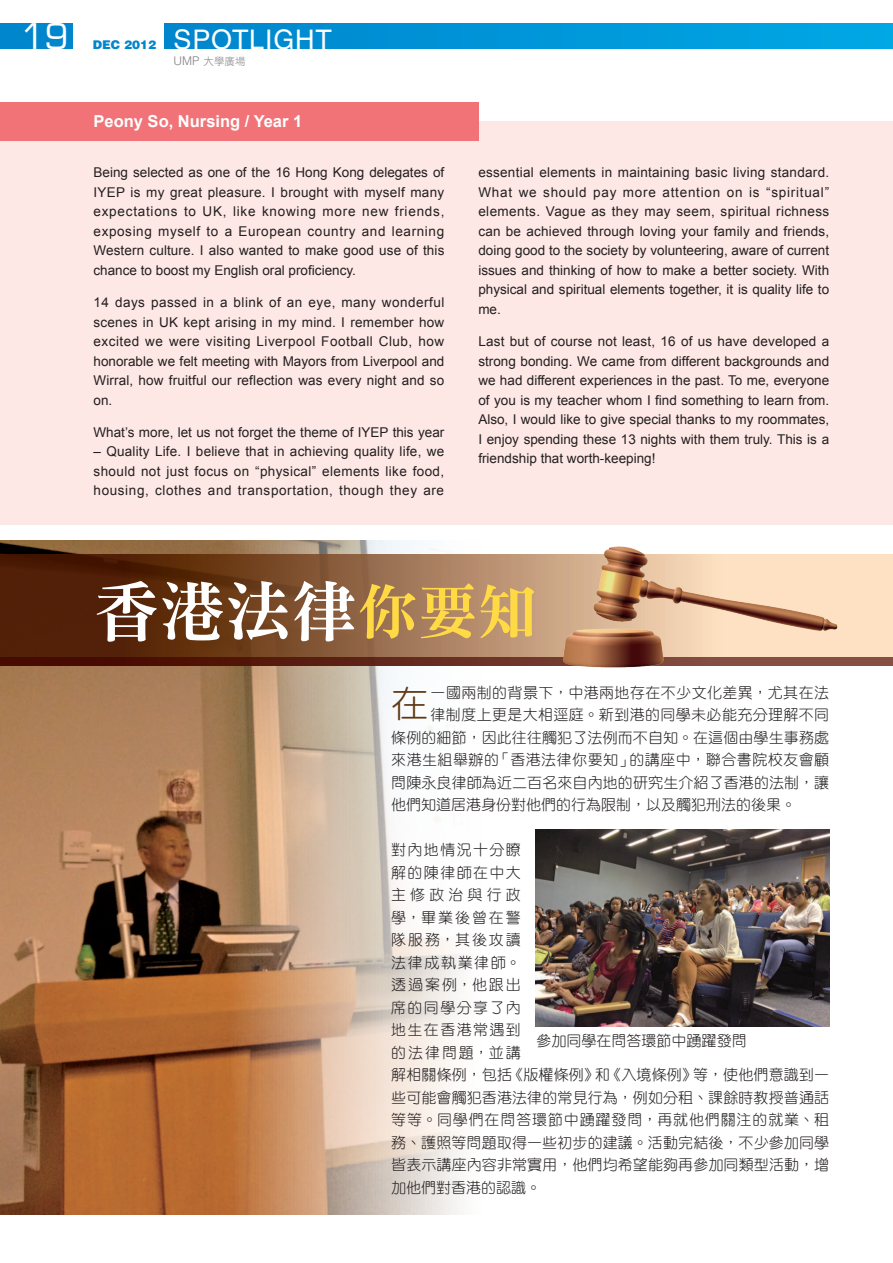
<style>
.page{position:relative;width:893px;height:1263px;background:#fff}
.page>*{position:absolute;margin:0;border:0;box-sizing:border-box;transform-origin:0 0}
.body_chi{font:66px "DF Ming HK W9";color:#fff}
.body_chi-2{font:37.5px "DF Yuan HK W3";color:#603711}
.t1{font:34.5px "Eurostile";color:#fff}
.t2{font:27px "Helvetica LT Std";letter-spacing:.03em;color:#fff}
.body_head_eng{font:700 16.5px "Arial";color:#fff}
.body_chi-3{font:15px/22.5px "DF Yuan HK W3";letter-spacing:.01em;color:#231f20}
.body_chi-4{font:15px "DF Yuan HK W3";letter-spacing:.03em;color:#231f20}
.body_eng{font:13.5px/19.5px "Arial";color:#231f20;text-align:justify}
.t3{font:900 12px "Helvetica LT Std";color:#0086cc}
.t4{font:10.5px "DF Hei HK W3";color:#808285}
.s1{font-family:"Helvetica LT Std";font-weight:300;font-size:12px}
.s2{font-size:60px;color:#ffda44}
</style>
<div class="page">
<div style="left:165px;top:23px;width:728px;height:26px;background:linear-gradient(to right,#0085cd,#00a7e4)"></div>
<div style="left:0;top:23px;width:72px;height:26px;background:#0086cc"></div>
<img style="left:0;top:540px;width:887px;height:674px">
<div style="left:0;top:121px;width:893px;height:403px;background:#fde8e5"></div>
<div style="left:0;top:102px;width:478px;height:38px;background:#f17377"></div>
<img style="left:536px;top:829px;width:293px;height:197px">
<svg style="left:0;top:555px;width:893px;height:102px;background:#875b3c"></svg>
<svg style="left:0;top:657px;width:893px;height:8px;background:#5b2015"></svg>
<img style="left:551px;top:541px;width:297px;height:131px">
<h3 class="t1" style="left:21px;top:16px;width:49px">19</h3>
<h3 class="t2" style="left:174px;top:24px;width:160px">SPOTLIGHT</h3>
<p class="t4" style="left:174px;top:55px;width:73px"><span class="s1">UMP</span> 大學廣場</p>
<p class="t3" style="left:93px;top:37px;width:65px">DEC 2012</p>
<p class="body_head_eng" style="left:94px;top:112px;width:210px">Peony So, Nursing / Year 1</p>
<p class="body_eng" style="left:94px;top:163px;width:352px">Being selected as one of the 16 Hong Kong delegates of IYEP is my great pleasure. I brought with myself many expectations to UK, like knowing more new friends, exposing myself to a European country and learning Western culture. I also wanted to make good use of this chance to boost my English oral proficiency.</p>
<p class="body_eng" style="left:94px;top:293px;width:352px">14 days passed in a blink of an eye, many wonderful scenes in UK kept arising in my mind. I remember how excited we were visiting Liverpool Football Club, how honorable we felt meeting with Mayors from Liverpool and Wirral, how fruitful our reflection was every night and so on.</p>
<p class="body_eng" style="left:94px;top:422px;width:352px">What’s more, let us not forget the theme of IYEP this year</p>
<p class="body_eng" style="left:94px;top:442px;width:352px">– Quality Life. I believe that in achieving quality life, we should not just focus on “physical” elements like food, housing, clothes and transportation, though they are</p>
<p class="body_eng" style="left:478px;top:163px;width:352px">essential elements in maintaining basic living standard.<br>What we should pay more attention on is “spiritual” elements. Vague as they may seem, spiritual richness can be achieved through loving your family and friends, doing good to the society by volunteering, aware of current issues and thinking of how to make a better society. With physical and spiritual elements together, it is quality life to me.</p>
<p class="body_eng" style="left:478px;top:332px;width:352px">Last but of course not least, 16 of us have developed a strong bonding. We came from different backgrounds and we had different experiences in the past. To me, everyone of you is my teacher whom I find something to learn from.<br>Also, I would like to give special thanks to my roommates, I enjoy spending these 13 nights with them truly. This is a friendship that worth-keeping!</p>
<p class="body_chi" style="left:94px;top:576px;width:445px">香港法律<span class="s2">你要知</span></p>
<p class="body_chi-2" style="left:391px;top:683px;width:39px">在</p>
<p class="body_chi-3" style="left:431px;top:681px;width:400px">一國兩制的背景下，中港兩地存在不少文化差異，尤其在法</p>
<p class="body_chi-3" style="left:431px;top:703px;width:400px">律制度上更是大相逕庭。新到港的同學未必能充分理解不同</p>
<p class="body_chi-3" style="left:391px;top:726px;width:439px">條例的細節，因此往往觸犯了法例而不自知。在這個由學生事務處</p>
<p class="body_chi-4" style="left:391px;top:752px;width:440px">來港生組舉辦的「香港法律你要知」的講座中，聯合書院校友會顧</p>
<p class="body_chi-3" style="left:391px;top:771px;width:440px">問陳永良律師為近二百名來自內地的研究生介紹了香港的法制，讓</p>
<p class="body_chi-3" style="left:391px;top:793px;width:406px">他們知道居港身份對他們的行為限制，以及觸犯刑法的後果。</p>
<p class="body_chi-3" style="left:391px;top:838px;width:440px">對內地情況十分瞭<br>解的陳律師在中大<br>主修政治與行政<br>學，畢業後曾在警<br>隊服務，其後攻讀<br>法律成執業律師。<br>透過案例，他跟出<br>席的同學分享了內<br>地生在香港常遇到<br>的法律問題，並講<br>解相關條例，包括《版權條例》和《入境條例》等，使他們意識到一些可能會觸犯香港法律的常見行為，例如分租、課餘時教授普通話等等。同學們在問答環節中踴躍發問，再就他們關注的就業、租務、護照等問題取得一些初步的建議。活動完結後，不少參加同學皆表示講座內容非常實用，他們均希望能夠再參加同類型活動，增加他們對香港的認識。</p>
<p class="body_chi-3" style="left:537px;top:1028px;width:211px">參加同學在問答環節中踴躍發問</p>
</div>
